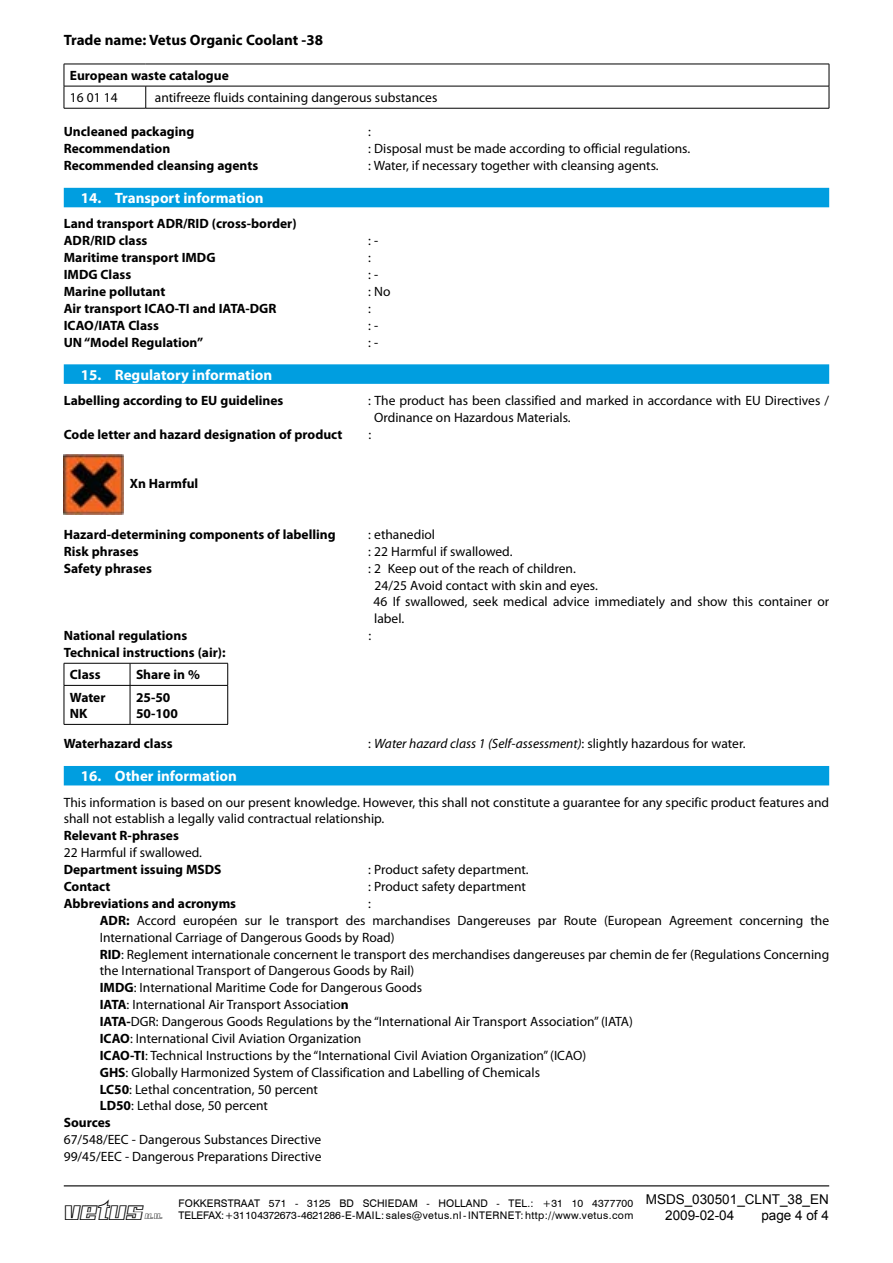
<style>
.page{position:relative;width:893px;height:1263px;background:#fff}
.page>*{position:absolute;margin:0;border:0;box-sizing:border-box;transform-origin:0 0}
.t1{font:24px "Vetus Outline";color:#000}
.t2{font:700 15px "Myriad Pro";color:#fff}
.t3{font:700 15px "Myriad Pro";color:#000}
.t4{font:13.5px/16.8px "Myriad Pro";color:#000}
.t5{font:700 13.5px/16.8px "Myriad Pro";color:#000}
.t6{font:italic 13.5px "Myriad Pro";color:#000}
.t7{font:13.5px/16.5px "Arial";color:#000}
.t8{font:10.5px "Swiss 721 BT";letter-spacing:.035em;color:#000}
.t9{font:10.5px "Swiss 721 BT";letter-spacing:.015em;color:#000}
.t10{font:9px "Vetus Outline";color:#000}
.s1{font-style:normal}
.s2{font-weight:700}
</style>
<div class="page">
<hr style="left:64px;top:1185px;width:765px;height:1px;background:#000">
<div style="left:64px;top:188px;width:765px;height:19px;background:#009ee0"></div>
<div style="left:64px;top:364px;width:765px;height:20px;background:#009ee0"></div>
<div style="left:64px;top:766px;width:765px;height:19px;background:#009ee0"></div>
<hr style="left:64px;top:64px;width:82px;height:1px;background:#000">
<hr style="left:146px;top:64px;width:683px;height:1px;background:#000">
<hr style="left:64px;top:86px;width:82px;height:1px;background:#000">
<svg style="left:64px;top:64px;width:1px;height:44px"></svg>
<hr style="left:146px;top:86px;width:683px;height:1px;background:#000">
<svg style="left:145px;top:86px;width:1px;height:22px"></svg>
<svg style="left:829px;top:64px;width:1px;height:44px"></svg>
<hr style="left:64px;top:108px;width:82px;height:1px;background:#000">
<hr style="left:146px;top:108px;width:683px;height:1px;background:#000">
<img style="left:64px;top:455px;width:60px;height:60px">
<hr style="left:64px;top:663px;width:66px;height:1px;background:#000">
<svg style="left:64px;top:663px;width:1px;height:22px"></svg>
<hr style="left:130px;top:663px;width:98px;height:1px;background:#000">
<svg style="left:130px;top:663px;width:1px;height:22px"></svg>
<svg style="left:227px;top:663px;width:1px;height:22px"></svg>
<hr style="left:64px;top:685px;width:66px;height:1px;background:#000">
<hr style="left:64px;top:685px;width:1px;height:39px;background:#000">
<hr style="left:130px;top:685px;width:98px;height:1px;background:#000">
<hr style="left:130px;top:685px;width:1px;height:39px;background:#000">
<hr style="left:227px;top:685px;width:1px;height:39px;background:#000">
<hr style="left:64px;top:724px;width:66px;height:1px;background:#000">
<hr style="left:130px;top:724px;width:98px;height:1px;background:#000">
<p class="t3" style="left:64px;top:30px;width:261px">Trade name: Vetus Organic Coolant -38</p>
<p class="t5" style="left:70px;top:67px;width:160px">European waste catalogue</p>
<p class="t4" style="left:70px;top:89px;width:49px">16 01 14</p>
<p class="t4" style="left:155px;top:89px;width:284px">antifreeze fluids containing dangerous substances</p>
<p class="t5" style="left:64px;top:123px;width:132px">Uncleaned packaging</p>
<p class="t4" style="left:368px;top:123px;width:4px">:</p>
<p class="t5" style="left:64px;top:140px;width:108px">Recommendation</p>
<p class="t4" style="left:368px;top:140px;width:323px">: Disposal must be made according to official regulations.</p>
<p class="t5" style="left:64px;top:157px;width:196px">Recommended cleansing agents</p>
<p class="t4" style="left:368px;top:157px;width:292px">: Water, if necessary together with cleansing agents.</p>
<p class="t2" style="left:81px;top:188px;width:184px">14. Transport information</p>
<p class="t5" style="left:64px;top:215px;width:234px">Land transport ADR/RID (cross-border)<br>ADR/RID class</p>
<p class="t4" style="left:368px;top:232px;width:12px">: -</p>
<p class="t5" style="left:64px;top:249px;width:153px">Maritime transport IMDG</p>
<p class="t4" style="left:368px;top:249px;width:4px">:</p>
<p class="t5" style="left:64px;top:266px;width:69px">IMDG Class</p>
<p class="t4" style="left:368px;top:266px;width:12px">: -</p>
<p class="t5" style="left:64px;top:283px;width:103px">Marine pollutant</p>
<p class="t4" style="left:368px;top:283px;width:24px">: No</p>
<p class="t5" style="left:64px;top:299px;width:214px">Air transport ICAO-TI and IATA-DGR</p>
<p class="t4" style="left:368px;top:300px;width:4px">:</p>
<p class="t5" style="left:64px;top:316px;width:97px">ICAO/IATA Class</p>
<p class="t4" style="left:368px;top:317px;width:12px">: -</p>
<p class="t5" style="left:64px;top:333px;width:141px">UN “Model Regulation”</p>
<p class="t4" style="left:368px;top:333px;width:12px">: -</p>
<p class="t2" style="left:81px;top:365px;width:193px">15. Regulatory information</p>
<p class="t5" style="left:64px;top:392px;width:221px">Labelling according to EU guidelines</p>
<p class="t4" style="left:374px;top:392px;width:456px;text-indent:-6px">: The product has been classified and marked in accordance with EU Directives /<br>Ordinance on Hazardous Materials.</p>
<p class="t5" style="left:64px;top:425px;width:280px">Code letter and hazard designation of product</p>
<p class="t4" style="left:368px;top:426px;width:4px">:</p>
<p class="t5" style="left:130px;top:475px;width:70px">Xn Harmful</p>
<p class="t5" style="left:64px;top:525px;width:273px">Hazard-determining components of labelling</p>
<p class="t4" style="left:368px;top:526px;width:68px">: ethanediol</p>
<p class="t5" style="left:64px;top:542px;width:76px">Risk phrases</p>
<p class="t4" style="left:368px;top:543px;width:146px">: 22 Harmful if swallowed.</p>
<p class="t5" style="left:64px;top:559px;width:90px">Safety phrases</p>
<p class="t4" style="left:374px;top:559px;width:457px;text-indent:-5px">: 2 Keep out of the reach of children.<br>24/25 Avoid contact with skin and eyes.<br>46 If swallowed, seek medical advice immediately and show this container or label.</p>
<p class="t5" style="left:64px;top:627px;width:125px">National regulations</p>
<p class="t4" style="left:368px;top:627px;width:4px">:</p>
<p class="t5" style="left:70px;top:641px;width:157px;line-height:22.4px;text-indent:-6px">Technical instructions (air):<br>Class</p>
<p class="t5" style="left:136px;top:666px;width:65px">Share in %</p>
<p class="t5" style="left:70px;top:688px;width:37px">Water<br>NK</p>
<p class="t5" style="left:136px;top:688px;width:43px">25-50<br>50-100</p>
<p class="t5" style="left:64px;top:735px;width:110px">Waterhazard class</p>
<p class="t6" style="left:368px;top:735px;width:379px"><span class="s1">:</span> Water hazard class 1 (Self-assessment)<span class="s1">: slightly hazardous for water.</span></p>
<p class="t2" style="left:81px;top:766px;width:158px">16. Other information</p>
<p class="t4" style="left:64px;top:793px;width:767px">This information is based on our present knowledge. However, this shall not constitute a guarantee for any specific product features and shall not establish a legally valid contractual relationship.</p>
<p class="t5" style="left:64px;top:827px;width:117px">Relevant R-phrases</p>
<p class="t4" style="left:64px;top:844px;width:140px">22 Harmful if swallowed.</p>
<p class="t5" style="left:64px;top:861px;width:159px">Department issuing MSDS</p>
<p class="t4" style="left:368px;top:861px;width:162px">: Product safety department.</p>
<p class="t5" style="left:64px;top:877px;width:48px">Contact</p>
<p class="t4" style="left:368px;top:878px;width:159px">: Product safety department</p>
<p class="t5" style="left:64px;top:894px;width:174px">Abbreviations and acronyms</p>
<p class="t4" style="left:368px;top:895px;width:4px">:</p>
<p class="t4" style="left:100px;top:911px;width:731px"><span class="s2">ADR:</span> Accord européen sur le transport des marchandises Dangereuses par Route (European Agreement concerning the</p>
<p class="t4" style="left:100px;top:928px;width:296px">International Carriage of Dangerous Goods by Road)</p>
<p class="t4" style="left:100px;top:945px;width:731px"><span class="s2">RID</span>: Reglement internationale concernent le transport des merchandises dangereuses par chemin de fer (Regulations Concerning</p>
<p class="t4" style="left:100px;top:962px;width:316px">the International Transport of Dangerous Goods by Rail)</p>
<p class="t4" style="left:100px;top:979px;width:324px"><span class="s2">IMDG</span>: International Maritime Code for Dangerous Goods</p>
<p class="t4" style="left:100px;top:996px;width:251px"><span class="s2">IATA</span>: International Air Transport Associatio<span class="s2">n</span></p>
<p class="t4" style="left:100px;top:1013px;width:535px"><span class="s2">IATA-</span>DGR: Dangerous Goods Regulations by the “International Air Transport Association” (IATA)</p>
<p class="t4" style="left:100px;top:1030px;width:263px"><span class="s2">ICAO</span>: International Civil Aviation Organization</p>
<p class="t4" style="left:100px;top:1046px;width:488px"><span class="s2">ICAO-TI</span>: Technical Instructions by the “International Civil Aviation Organization” (ICAO)</p>
<p class="t4" style="left:100px;top:1063px;width:442px"><span class="s2">GHS</span>: Globally Harmonized System of Classification and Labelling of Chemicals</p>
<p class="t4" style="left:100px;top:1080px;width:220px"><span class="s2">LC50</span>: Lethal concentration, 50 percent</p>
<p class="t4" style="left:100px;top:1097px;width:170px"><span class="s2">LD50</span>: Lethal dose, 50 percent</p>
<p class="t5" style="left:64px;top:1114px;width:48px">Sources</p>
<p class="t4" style="left:64px;top:1131px;width:259px">67/548/EEC - Dangerous Substances Directive<br>99/45/EEC - Dangerous Preparations Directive</p>
<h1 class="t1" style="left:65px;top:1199px;width:79px">vetus</h1>
<p class="t9" style="left:179px;top:1197px;width:456px">FOKKERSTRAAT 571 - 3125 BD SCHIEDAM - HOLLAND - TEL.: +31 10 4377700</p>
<p class="t10" style="left:145px;top:1211px;width:19px">n.v.</p>
<p class="t8" style="left:179px;top:1209px;width:456px">TELEFAX: +31 10 4372673 - 4621286 - E-MAIL: sales@vetus.nl - INTERNET: http://www.vetus.com</p>
<p class="t7" style="left:665px;top:1191px;width:165px;text-indent:-19px">MSDS_030501_CLNT_38_EN<br>2009-02-04</p>
<p class="t7" style="left:761px;top:1207px;width:69px">page 4 of 4</p>
</div>
